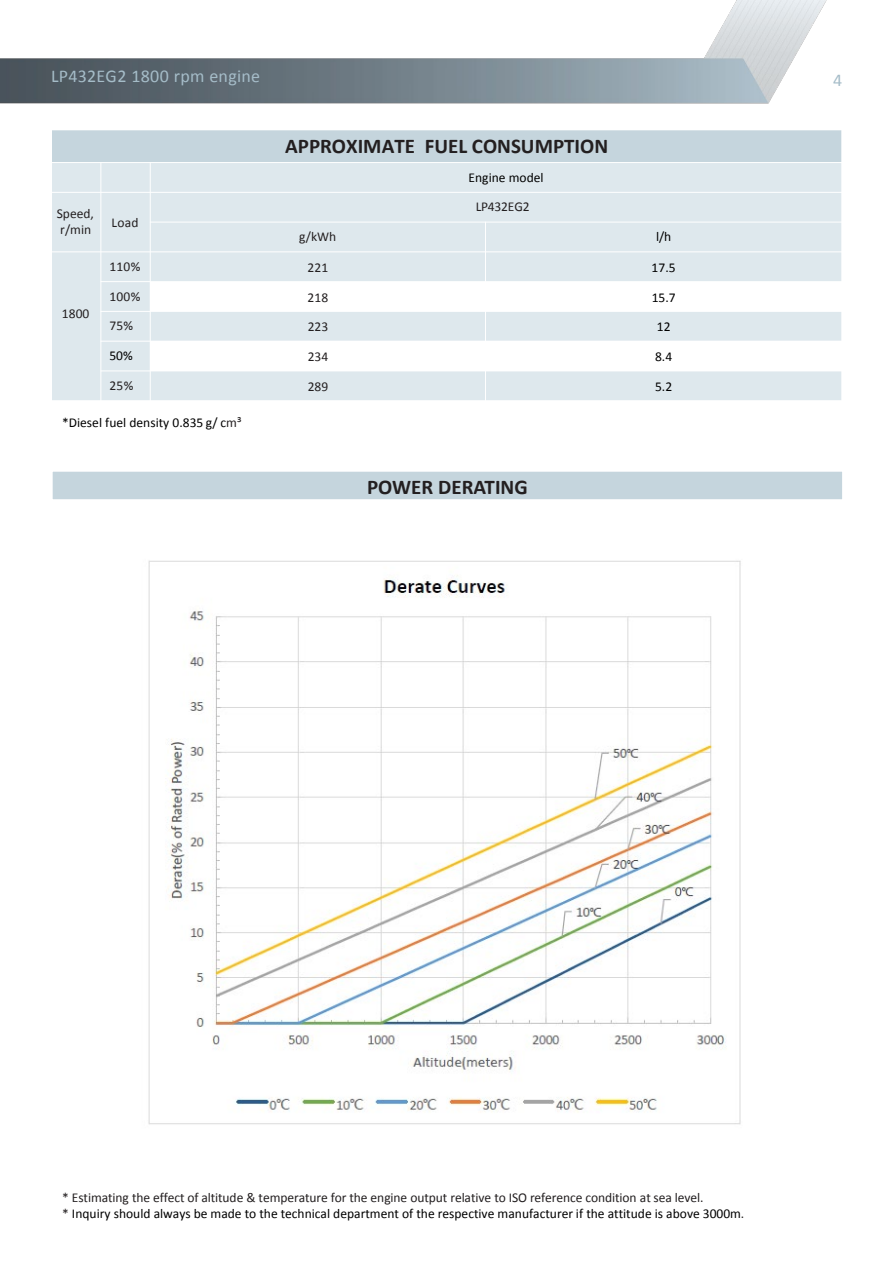
<style>
.page{position:relative;width:893px;height:1263px;background:#fff}
.page>*{position:absolute;margin:0;border:0;box-sizing:border-box;transform-origin:0 0}
.t1{font:700 21px "Calibri";color:#231f20}
.t2{font:18px "Calibri";letter-spacing:.015em;color:#a5bcc8}
.t3{font:13.5px "Calibri";color:#000}
.t4{font:13.5px/16.2px "Calibri";letter-spacing:-.005em;color:#231f20}
.s1{color:#231f20}
</style>
<div class="page">
<img style="left:0;top:0;width:827px;height:104px">
<div style="left:51px;top:130px;width:790px;height:33px;background:#c5d5dd"></div>
<div style="left:51px;top:163px;width:50px;height:29px;background:#dee8ed"></div>
<div style="left:101px;top:163px;width:49px;height:29px;background:#dee8ed"></div>
<div style="left:150px;top:163px;width:691px;height:29px;background:#dee8ed"></div>
<div style="left:51px;top:192px;width:50px;height:60px;background:#dee8ed"></div>
<div style="left:101px;top:192px;width:49px;height:60px;background:#dee8ed"></div>
<div style="left:150px;top:192px;width:691px;height:30px;background:#dee8ed"></div>
<div style="left:150px;top:222px;width:335px;height:30px;background:#dee8ed"></div>
<div style="left:485px;top:222px;width:356px;height:30px;background:#dee8ed"></div>
<div style="left:51px;top:252px;width:50px;height:149px;background:#dee8ed"></div>
<div style="left:101px;top:252px;width:49px;height:30px;background:#dee8ed"></div>
<div style="left:150px;top:252px;width:335px;height:30px;background:#dee8ed"></div>
<div style="left:485px;top:252px;width:356px;height:30px;background:#dee8ed"></div>
<div style="left:101px;top:282px;width:49px;height:29px;background:#dee8ed"></div>
<div style="left:101px;top:311px;width:49px;height:30px;background:#dee8ed"></div>
<div style="left:150px;top:311px;width:335px;height:30px;background:#dee8ed"></div>
<div style="left:485px;top:311px;width:356px;height:30px;background:#dee8ed"></div>
<div style="left:101px;top:341px;width:49px;height:30px;background:#dee8ed"></div>
<div style="left:101px;top:371px;width:49px;height:30px;background:#dee8ed"></div>
<div style="left:150px;top:371px;width:335px;height:30px;background:#dee8ed"></div>
<div style="left:485px;top:371px;width:356px;height:30px;background:#dee8ed"></div>
<hr style="left:100px;top:162px;width:1px;height:239px;background:#fff">
<hr style="left:150px;top:162px;width:1px;height:239px;background:#fff">
<hr style="left:485px;top:222px;width:1px;height:179px;background:#fff">
<hr style="left:51px;top:162px;width:791px;height:1px;background:#fff">
<hr style="left:51px;top:192px;width:791px;height:1px;background:#fff">
<hr style="left:150px;top:222px;width:692px;height:1px;background:#fff">
<hr style="left:51px;top:251px;width:791px;height:1px;background:#fff">
<hr style="left:100px;top:281px;width:742px;height:1px;background:#fff">
<hr style="left:100px;top:311px;width:742px;height:1px;background:#fff">
<hr style="left:100px;top:341px;width:742px;height:1px;background:#fff">
<hr style="left:100px;top:371px;width:742px;height:1px;background:#fff">
<hr style="left:51px;top:129px;width:1px;height:272px;background:#fff">
<hr style="left:51px;top:400px;width:791px;height:1px;background:#fff">
<div style="left:52px;top:471px;width:791px;height:29px;background:#c5d5dd;border:1px solid #fff"></div>
<img style="left:148px;top:560px;width:593px;height:565px">
<p class="t2" style="left:51px;top:65px;width:211px">LP432EG2 1800 rpm engine</p>
<p class="t2" style="left:833px;top:69px;width:11px">4</p>
<p class="t4" style="left:57px;top:206px;width:39px">Speed, r/min</p>
<p class="t4" style="left:111px;top:215px;width:29px">Load</p>
<p class="t1" style="left:285px;top:132px;width:324px">APPROXIMATE FUEL CONSUMPTION</p>
<p class="t3" style="left:468px;top:169px;width:76px">Engine model</p>
<p class="t4" style="left:475px;top:199px;width:55px">LP432EG2</p>
<p class="t4" style="left:299px;top:229px;width:39px">g/kWh</p>
<p class="t3" style="left:656px;top:228px;width:17px">l/h</p>
<p class="t4" style="left:109px;top:258px;width:32px">110%</p>
<p class="t4" style="left:307px;top:259px;width:22px">221</p>
<p class="t3" style="left:651px;top:259px;width:25px">17.5</p>
<p class="t4" style="left:109px;top:288px;width:32px">100%</p>
<p class="t4" style="left:307px;top:289px;width:22px">218</p>
<p class="t3" style="left:651px;top:289px;width:25px">15.7</p>
<p class="t4" style="left:109px;top:318px;width:25px">75%</p>
<p class="t4" style="left:308px;top:319px;width:22px">223</p>
<p class="t3" style="left:656px;top:318px;width:15px">12</p>
<p class="t3" style="left:109px;top:347px;width:25px">50%</p>
<p class="t4" style="left:308px;top:349px;width:22px">234</p>
<p class="t3" style="left:655px;top:348px;width:19px">8.4</p>
<p class="t4" style="left:109px;top:377px;width:26px">25%</p>
<p class="t4" style="left:308px;top:378px;width:22px">289</p>
<p class="t3" style="left:655px;top:378px;width:19px">5.2</p>
<p class="t3" style="left:62px;top:414px;width:181px">*Diesel fuel density 0.835 g/ c<span class="s1">m³</span></p>
<p class="t4" style="left:62px;top:305px;width:29px">1800</p>
<p class="t1" style="left:367px;top:474px;width:162px">POWER DERATING</p>
<p class="t4" style="left:62px;top:1190px;width:642px">* Estimating the effect of altitude &amp; temperature for the engine output relative to ISO reference condition at sea level.</p>
<p class="t3" style="left:62px;top:1205px;width:683px"><span class="s1">*</span> Inquiry should always be made to the technical department of the respective manufacturer if the attitude is above 3000m<span class="s1">.</span></p>
</div>
